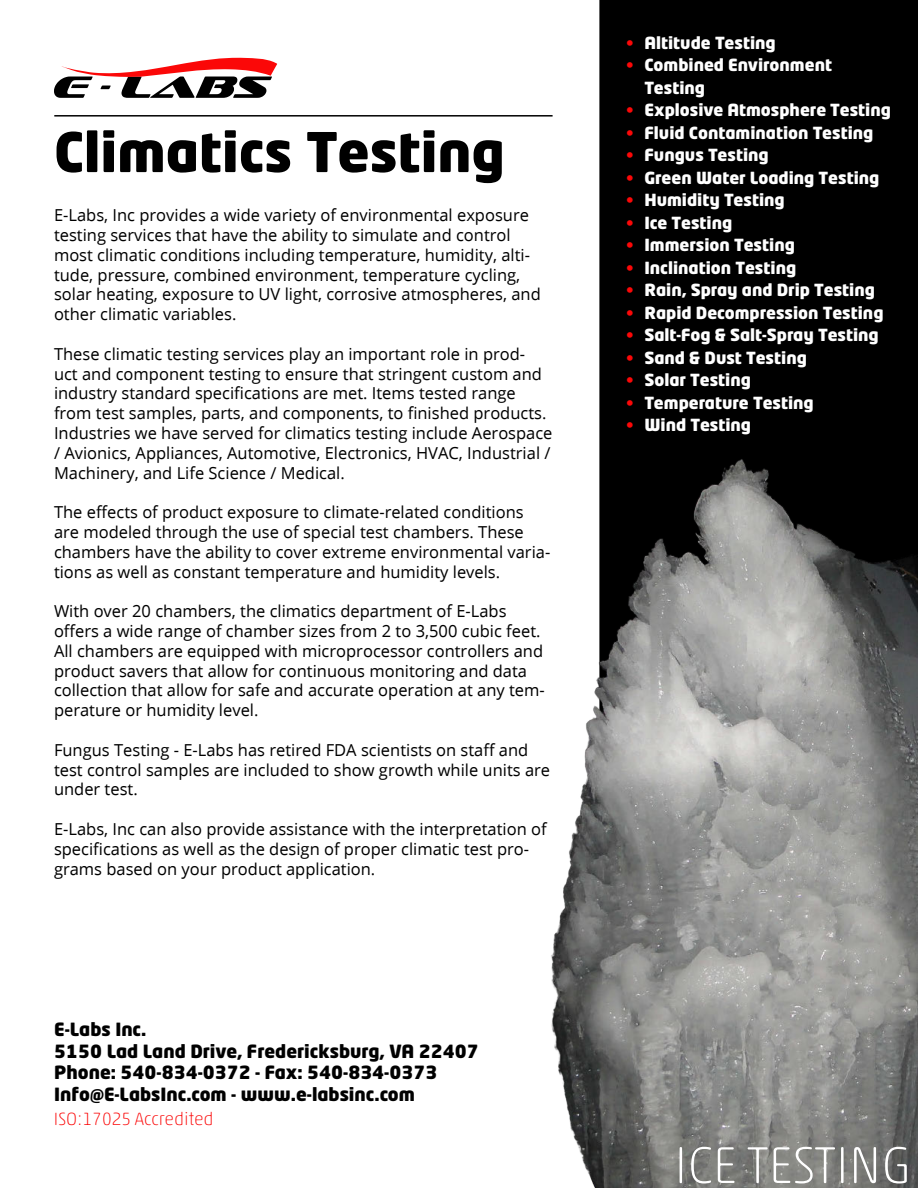
<style>
.page{position:relative;width:918px;height:1188px;background:#fff}
.page>*{position:absolute;margin:0;border:0;box-sizing:border-box;transform-origin:0 0}
.t1{font:900 54px "Neo Tech Pro";color:#000}
.t2{font:100 52.5px "Akko Rounded Pro";color:#fff}
.t3{font:900 18px "Neo Tech Pro";color:#000}
.t4{font:100 18px "Akko Rounded Pro";color:#fb0808}
.t5{font:16.5px/19.8px "Open Sans";color:#000}
.t6{font:900 16.5px/22.5px "Neo Tech Pro";color:#fff}
.s1{color:#fb0808}
</style>
<div class="page">
<div style="left:599px;top:0;width:319px;height:396px;background:#000"></div>
<img style="left:551px;top:396px;width:367px;height:792px">
<svg style="left:54px;top:57px;width:223px;height:41px"></svg>
<hr style="left:54px;top:115px;width:499px;height:2px;background:#000">
<p class="t1" style="left:54px;top:117px;width:452px">Climatics Testing</p>
<p class="t5" style="left:54px;top:207px;width:488px">E-Labs, Inc provides a wide variety of environmental exposure testing services that have the ability to simulate and control most climatic conditions including temperature, humidity, alti&shy;tude, pressure, combined environment, temperature cycling, solar heating, exposure to UV light, corrosive atmospheres, and other climatic variables.</p>
<p class="t5" style="left:54px;top:346px;width:500px">These climatic testing services play an important role in prod&shy;uct and component testing to ensure that stringent custom and industry standard specifications are met. Items tested range from test samples, parts, and components, to finished products.<br>Industries we have served for climatics testing include Aerospace / Avionics, Appliances, Automotive, Electronics, HVAC, Industrial / Machinery, and Life Science / Medical.</p>
<p class="t5" style="left:54px;top:504px;width:498px">The effects of product exposure to climate-related conditions are modeled through the use of special test chambers. These chambers have the ability to cover extreme environmental varia&shy;tions as well as constant temperature and humidity levels.</p>
<p class="t5" style="left:54px;top:603px;width:492px">With over 20 chambers, the climatics department of E-Labs offers a wide range of chamber sizes from 2 to 3,500 cubic feet.<br>All chambers are equipped with microprocessor controllers and product savers that allow for continuous monitoring and data collection that allow for safe and accurate operation at any tem&shy;perature or humidity level.</p>
<p class="t5" style="left:54px;top:742px;width:498px">Fungus Testing - E-Labs has retired FDA scientists on staff and test control samples are included to show growth while units are under test.</p>
<p class="t5" style="left:54px;top:821px;width:494px">E-Labs, Inc can also provide assistance with the interpretation of specifications as well as the design of proper climatic test pro&shy;grams based on your product application.</p>
<p class="t3" style="left:54px;top:1018px;width:94px">E-Labs Inc.</p>
<p class="t3" style="left:54px;top:1039px;width:426px">5150 Lad Land Drive, Fredericksburg, VA 22407</p>
<p class="t3" style="left:54px;top:1061px;width:385px">Phone: 540-834-0372 - Fax: 540-834-0373</p>
<p class="t3" style="left:54px;top:1083px;width:362px">Info@E-LabsInc.com - www.e-labsinc.com</p>
<p class="t4" style="left:54px;top:1108px;width:161px">ISO:17025 Accredited</p>
<p class="t6" style="left:626px;top:31px;width:151px"><span class="s1">•</span> Altitude Testing</p>
<p class="t6" style="left:644px;top:53px;width:189px;text-indent:-18px"><span class="s1">•</span> Combined Environment<br>Testing</p>
<p class="t6" style="left:626px;top:98px;width:266px"><span class="s1">•</span> Explosive Atmosphere Testing</p>
<p class="t6" style="left:626px;top:121px;width:249px"><span class="s1">•</span> Fluid Contamination Testing</p>
<p class="t6" style="left:626px;top:143px;width:144px"><span class="s1">•</span> Fungus Testing</p>
<p class="t6" style="left:626px;top:166px;width:254px"><span class="s1">•</span> Green Water Loading Testing</p>
<p class="t6" style="left:626px;top:188px;width:160px"><span class="s1">•</span> Humidity Testing</p>
<p class="t6" style="left:626px;top:211px;width:107px"><span class="s1">•</span> Ice Testing</p>
<p class="t6" style="left:626px;top:233px;width:170px"><span class="s1">•</span> Immersion Testing</p>
<p class="t6" style="left:626px;top:256px;width:171px"><span class="s1">•</span> Inclination Testing</p>
<p class="t6" style="left:626px;top:278px;width:250px"><span class="s1">•</span> Rain, Spray and Drip Testing</p>
<p class="t6" style="left:626px;top:301px;width:259px"><span class="s1">•</span> Rapid Decompression Testing</p>
<p class="t6" style="left:626px;top:323px;width:254px"><span class="s1">•</span> Salt-Fog &amp; Salt-Spray Testing</p>
<p class="t6" style="left:626px;top:346px;width:182px"><span class="s1">•</span> Sand &amp; Dust Testing</p>
<p class="t6" style="left:626px;top:368px;width:126px"><span class="s1">•</span> Solar Testing</p>
<p class="t6" style="left:626px;top:391px;width:189px"><span class="s1">•</span> Temperature Testing</p>
<p class="t6" style="left:626px;top:413px;width:126px"><span class="s1">•</span> Wind Testing</p>
<p class="t2" style="left:674px;top:1134px;width:239px">ICE TESTING</p>
</div>
